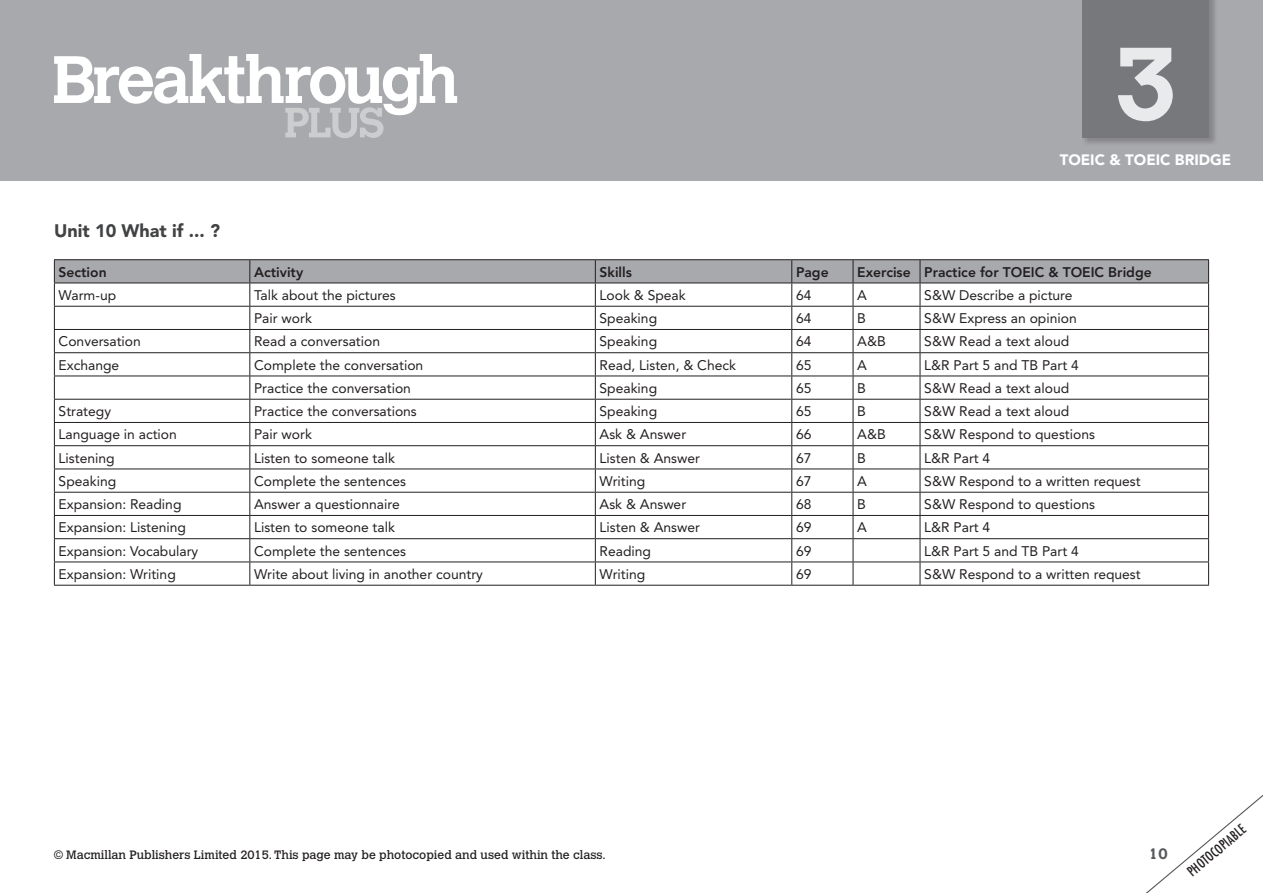
<style>
.page{position:relative;width:1263px;height:893px;background:#fff}
.page>*{position:absolute;margin:0;border:0;box-sizing:border-box;transform-origin:0 0}
.t1{font:700 101.55px "Calvert MT Std";color:#e9eaeb}
.t2{font:900 18px "Avenir LT Std";color:#414243}
.t3{font:900 15px "Avenir LT Std";color:#fff}
.t4{font:700 15px "Calvert MT Std";color:#57585a}
.t5{font:13.8px "Avenir LT Std";color:#231f20}
.t6{font:800 13.8px "Avenir LT Std";color:#231f20}
.t7{font:condensed 13.5px "Futura Std";color:#231f20}
.t8{font:12px "Calvert MT Std";color:#231f20}
</style>
<div class="page">
<div style="left:0;top:0;width:1263px;height:181px;background:#a8a9ad"></div>
<svg style="left:1146px;top:794px;width:117px;height:99px"></svg>
<svg style="left:54px;top:54px;width:403px;height:84px"></svg>
<div style="left:1082px;top:0;width:136px;height:146px;background:#231f20;opacity:.25"></div>
<div style="left:1082px;top:0;width:127px;height:137px;background:#76787b"></div>
<hr style="left:54px;top:259px;width:196px;height:1px;background:#231f20">
<hr style="left:250px;top:259px;width:345px;height:1px;background:#231f20">
<hr style="left:595px;top:259px;width:197px;height:1px;background:#231f20">
<hr style="left:792px;top:259px;width:61px;height:1px;background:#231f20">
<hr style="left:853px;top:259px;width:67px;height:1px;background:#231f20">
<hr style="left:920px;top:259px;width:289px;height:1px;background:#231f20">
<svg style="left:54px;top:260px;width:1155px;height:325px"></svg>
<hr style="left:54px;top:585px;width:196px;height:1px;background:#231f20">
<hr style="left:250px;top:585px;width:345px;height:1px;background:#231f20">
<hr style="left:595px;top:585px;width:197px;height:1px;background:#231f20">
<hr style="left:792px;top:585px;width:61px;height:1px;background:#231f20">
<hr style="left:853px;top:585px;width:67px;height:1px;background:#231f20">
<hr style="left:920px;top:585px;width:289px;height:1px;background:#231f20">
<h1 class="t1" style="left:1114px;top:20px;width:64px">3</h1>
<p class="t3" style="left:1060px;top:150px;width:173px">TOEIC &amp; TOEIC BRIDGE</p>
<h2 class="t2" style="left:54px;top:220px;width:168px">Unit 10 What if ... ?</h2>
<p class="t6" style="left:59px;top:264px;width:50px">Section</p>
<p class="t6" style="left:254px;top:264px;width:51px">Activity</p>
<p class="t6" style="left:600px;top:264px;width:34px">Skills</p>
<p class="t6" style="left:796px;top:264px;width:34px">Page</p>
<p class="t6" style="left:857px;top:264px;width:296px">Exercise Practice for TOEIC &amp; TOEIC Bridge</p>
<p class="t5" style="left:59px;top:287px;width:59px">Warm-up</p>
<p class="t5" style="left:254px;top:287px;width:143px">Talk about the pictures</p>
<p class="t5" style="left:600px;top:287px;width:88px">Look &amp; Speak</p>
<p class="t5" style="left:796px;top:287px;width:17px">64</p>
<p class="t5" style="left:857px;top:287px;width:11px">A</p>
<p class="t5" style="left:924px;top:287px;width:150px">S&amp;W Describe a picture</p>
<p class="t5" style="left:254px;top:310px;width:59px">Pair work</p>
<p class="t5" style="left:600px;top:310px;width:59px">Speaking</p>
<p class="t5" style="left:796px;top:310px;width:17px">64</p>
<p class="t5" style="left:857px;top:310px;width:10px">B</p>
<p class="t5" style="left:924px;top:310px;width:154px">S&amp;W Express an opinion</p>
<p class="t5" style="left:59px;top:333px;width:84px">Conversation</p>
<p class="t5" style="left:254px;top:333px;width:127px">Read a conversation</p>
<p class="t5" style="left:600px;top:333px;width:59px">Speaking</p>
<p class="t5" style="left:796px;top:333px;width:17px">64</p>
<p class="t5" style="left:857px;top:333px;width:30px">A&amp;B</p>
<p class="t5" style="left:924px;top:333px;width:146px">S&amp;W Read a text aloud</p>
<p class="t5" style="left:59px;top:357px;width:62px">Exchange</p>
<p class="t5" style="left:254px;top:357px;width:171px">Complete the conversation</p>
<p class="t5" style="left:600px;top:357px;width:138px">Read, Listen, &amp; Check</p>
<p class="t5" style="left:796px;top:357px;width:17px">65</p>
<p class="t5" style="left:857px;top:357px;width:11px">A</p>
<p class="t5" style="left:924px;top:357px;width:156px">L&amp;R Part 5 and TB Part 4</p>
<p class="t5" style="left:254px;top:380px;width:158px">Practice the conversation</p>
<p class="t5" style="left:600px;top:380px;width:59px">Speaking</p>
<p class="t5" style="left:796px;top:380px;width:17px">65</p>
<p class="t5" style="left:857px;top:380px;width:10px">B</p>
<p class="t5" style="left:924px;top:380px;width:146px">S&amp;W Read a text aloud</p>
<p class="t5" style="left:59px;top:403px;width:54px">Strategy</p>
<p class="t5" style="left:254px;top:403px;width:164px">Practice the conversations</p>
<p class="t5" style="left:600px;top:403px;width:59px">Speaking</p>
<p class="t5" style="left:796px;top:403px;width:17px">65</p>
<p class="t5" style="left:857px;top:403px;width:10px">B</p>
<p class="t5" style="left:924px;top:403px;width:146px">S&amp;W Read a text aloud</p>
<p class="t5" style="left:59px;top:426px;width:120px">Language in action</p>
<p class="t5" style="left:254px;top:426px;width:59px">Pair work</p>
<p class="t5" style="left:600px;top:426px;width:88px">Ask &amp; Answer</p>
<p class="t5" style="left:796px;top:426px;width:17px">66</p>
<p class="t5" style="left:857px;top:426px;width:30px">A&amp;B</p>
<p class="t5" style="left:924px;top:426px;width:172px">S&amp;W Respond to questions</p>
<p class="t5" style="left:59px;top:450px;width:58px">Listening</p>
<p class="t5" style="left:254px;top:450px;width:142px">Listen to someone talk</p>
<p class="t5" style="left:600px;top:450px;width:102px">Listen &amp; Answer</p>
<p class="t5" style="left:796px;top:450px;width:17px">67</p>
<p class="t5" style="left:857px;top:450px;width:10px">B</p>
<p class="t5" style="left:924px;top:450px;width:68px">L&amp;R Part 4</p>
<p class="t5" style="left:59px;top:473px;width:59px">Speaking</p>
<p class="t5" style="left:254px;top:473px;width:153px">Complete the sentences</p>
<p class="t5" style="left:600px;top:473px;width:47px">Writing</p>
<p class="t5" style="left:796px;top:473px;width:17px">67</p>
<p class="t5" style="left:857px;top:473px;width:11px">A</p>
<p class="t5" style="left:924px;top:473px;width:218px">S&amp;W Respond to a written request</p>
<p class="t5" style="left:59px;top:496px;width:124px">Expansion: Reading</p>
<p class="t5" style="left:254px;top:496px;width:147px">Answer a questionnaire</p>
<p class="t5" style="left:600px;top:496px;width:88px">Ask &amp; Answer</p>
<p class="t5" style="left:796px;top:496px;width:17px">68</p>
<p class="t5" style="left:857px;top:496px;width:10px">B</p>
<p class="t5" style="left:924px;top:496px;width:172px">S&amp;W Respond to questions</p>
<p class="t5" style="left:59px;top:519px;width:129px">Expansion: Listening</p>
<p class="t5" style="left:254px;top:519px;width:142px">Listen to someone talk</p>
<p class="t5" style="left:600px;top:519px;width:102px">Listen &amp; Answer</p>
<p class="t5" style="left:796px;top:519px;width:17px">69</p>
<p class="t5" style="left:857px;top:519px;width:11px">A</p>
<p class="t5" style="left:924px;top:519px;width:68px">L&amp;R Part 4</p>
<p class="t5" style="left:59px;top:543px;width:141px">Expansion: Vocabulary</p>
<p class="t5" style="left:254px;top:543px;width:153px">Complete the sentences</p>
<p class="t5" style="left:600px;top:543px;width:53px">Reading</p>
<p class="t5" style="left:796px;top:543px;width:17px">69</p>
<p class="t5" style="left:924px;top:543px;width:156px">L&amp;R Part 5 and TB Part 4</p>
<p class="t5" style="left:59px;top:566px;width:119px">Expansion: Writing</p>
<p class="t5" style="left:254px;top:566px;width:230px">Write about living in another country</p>
<p class="t5" style="left:600px;top:566px;width:47px">Writing</p>
<p class="t5" style="left:796px;top:566px;width:17px">69</p>
<p class="t5" style="left:924px;top:566px;width:218px">S&amp;W Respond to a written request</p>
<p class="t8" style="left:54px;top:848px;width:553px">© Macmillan Publishers Limited 2015. This page may be photocopied and used within the class.</p>
<p class="t4" style="left:1148px;top:844px;width:21px">10</p>
<p class="t7" style="left:1184px;top:867px;width:73px;rotate:-40deg">PHOTOCOPIABLE</p>
</div>
